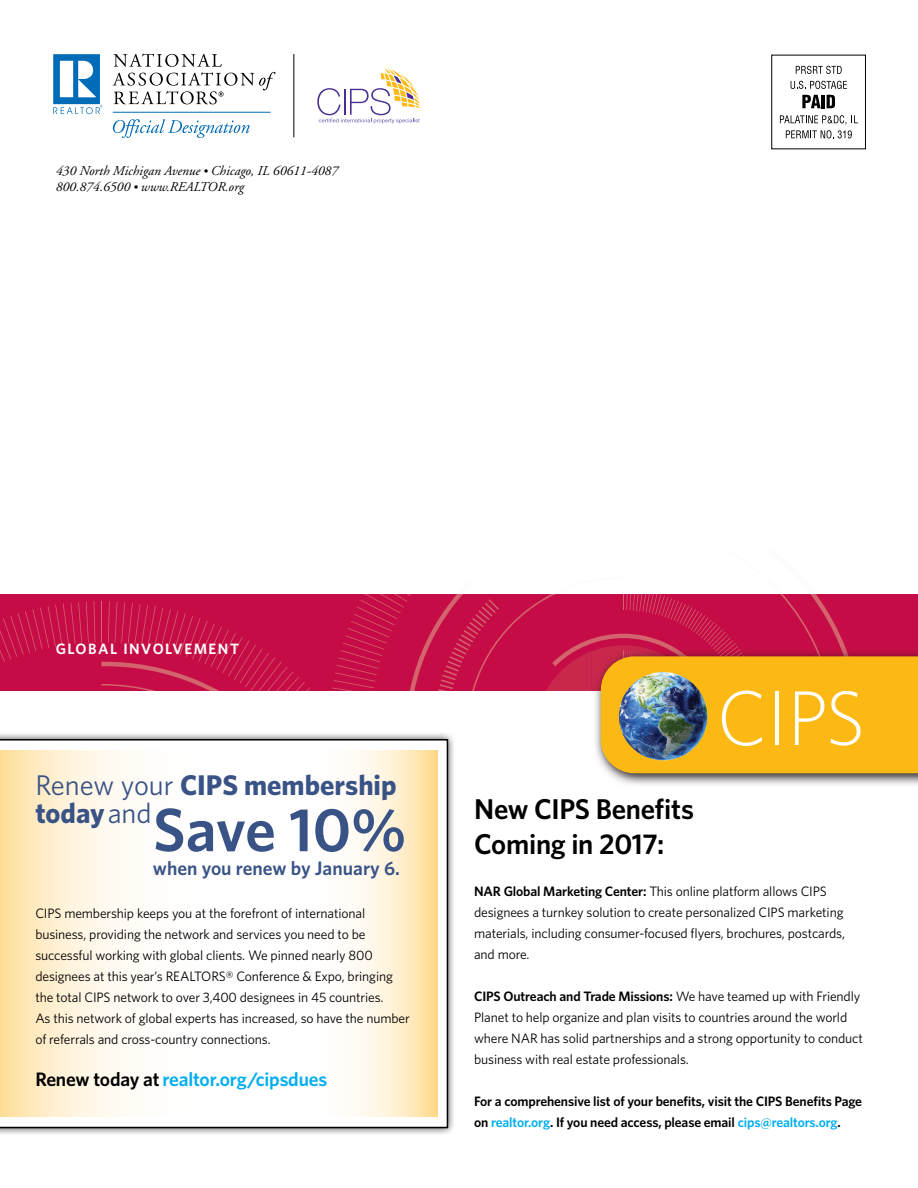
<style>
.page{position:relative;width:918px;height:1188px;background:#fff}
.page>*{position:absolute;margin:0;border:0;box-sizing:border-box;transform-origin:0 0}
.t1{font:600 61.5px "Whitney";letter-spacing:-.005em;color:#395386}
.t2{font:600 28.65px/34.5px "Whitney";letter-spacing:-.01em;color:#000}
.t3{font:700 28.5px "Whitney";color:#395386}
.t4{font:600 19.5px "Whitney";letter-spacing:-.01em;color:#00aeef}
.t5{font:600 19.5px "Whitney";color:#395386}
.t6{font:600 15px "Whitney";letter-spacing:.1em;color:#fff}
.t7{font:13.65px/21px "Whitney";letter-spacing:-.01em;color:#000}
.t8{font:600 13.65px/21px "Whitney";letter-spacing:-.01em;color:#000}
.t9{font:italic 13.5px/16.2px "Adobe Garamond";color:#000}
.s1{font-size:12px}
.s2{font-weight:400}
.s3{color:#000}
.s4{font-weight:600}
.s5{color:#00aeef}
</style>
<div class="page">
<div style="left:0;top:594px;width:918px;height:97px;background:#c60c46"></div>
<svg style="left:0;top:601px;width:95px;height:61px"></svg>
<svg style="left:101px;top:601px;width:209px;height:90px"></svg>
<img style="left:608px;top:773px;width:310px;height:12px">
<svg style="left:332px;top:594px;width:586px;height:179px"></svg>
<div style="left:0;top:731px;width:456px;height:405px;background:#000;opacity:.75"></div>
<svg style="left:0;top:739px;width:448px;height:389px"></svg>
<svg style="left:796px;top:66px;width:46px;height:8px"></svg>
<svg style="left:791px;top:81px;width:56px;height:8px"></svg>
<svg style="left:802px;top:95px;width:33px;height:13px"></svg>
<svg style="left:780px;top:115px;width:78px;height:23px"></svg>
<div style="left:771px;top:55px;width:95px;height:94px;border:1px solid #000"></div>
<svg style="left:113px;top:119px;width:137px;height:19px"></svg>
<hr style="left:113px;top:112px;width:158px;height:1px;background:#006bb6">
<svg style="left:53px;top:54px;width:50px;height:60px"></svg>
<svg style="left:113px;top:54px;width:163px;height:50px"></svg>
<hr style="left:293px;top:54px;width:1px;height:83px;background:#000">
<svg style="left:317px;top:68px;width:103px;height:55px"></svg>
<svg style="left:278px;top:751px;width:160px;height:366px"></svg>
<svg style="left:0;top:751px;width:278px;height:366px"></svg>
<p class="t9" style="left:56px;top:163px;width:284px">430 North Michigan Avenue <span class="s1">•</span> Chicago, IL 60611-4087<br>800.874.6500 <span class="s1">•</span> www.REALTOR.org</p>
<p class="t6" style="left:56px;top:639px;width:185px">GLOBAL INVOLVEMENT</p>
<h3 class="t3" style="left:35px;top:768px;width:363px"><span class="s2">Renew your</span> CIPS membership</h3>
<h3 class="t3" style="left:35px;top:796px;width:118px">today<span class="s2">and</span></h3>
<h1 class="t1" style="left:153px;top:789px;width:255px">Save 10%</h1>
<h3 class="t5" style="left:153px;top:856px;width:248px">when you renew by January 6.</h3>
<p class="t7" style="left:35px;top:903px;width:376px">CIPS membership keeps you at the forefront of international business, providing the network and services you need to be successful working with global clients. We pinned nearly 800 designees at this year’s REALTORS® Conference &amp; Expo, bringing the total CIPS network to over 3,400 designees in 45 countries.<br>As this network of global experts has increased, so have the number of referrals and cross-country connections.</p>
<h3 class="t4" style="left:35px;top:1066px;width:293px"><span class="s3">Renew today at</span>realtor.org/cipsdues</h3>
<h2 class="t2" style="left:474px;top:791px;width:221px">New CIPS Benefits<br>Coming in 2017:</h2>
<p class="t7" style="left:474px;top:880px;width:372px"><span class="s4">NAR Global Marketing Center:</span> This online platform allows CIPS designees a turnkey solution to create personalized CIPS marketing materials, including consumer-focused flyers, brochures, postcards, and more.</p>
<p class="t7" style="left:474px;top:985px;width:390px"><span class="s4">CIPS Outreach and Trade Missions:</span> We have teamed up with Friendly Planet to help organize and plan visits to countries around the world where NAR has solid partnerships and a strong opportunity to conduct business with real estate professionals.</p>
<p class="t8" style="left:474px;top:1090px;width:390px">For a comprehensive list of your benefits, visit the CIPS Benefits Page on <span class="s5">realtor.org</span>. If you need access, please email <span class="s5">cips@realtors.org</span>.</p>
</div>
